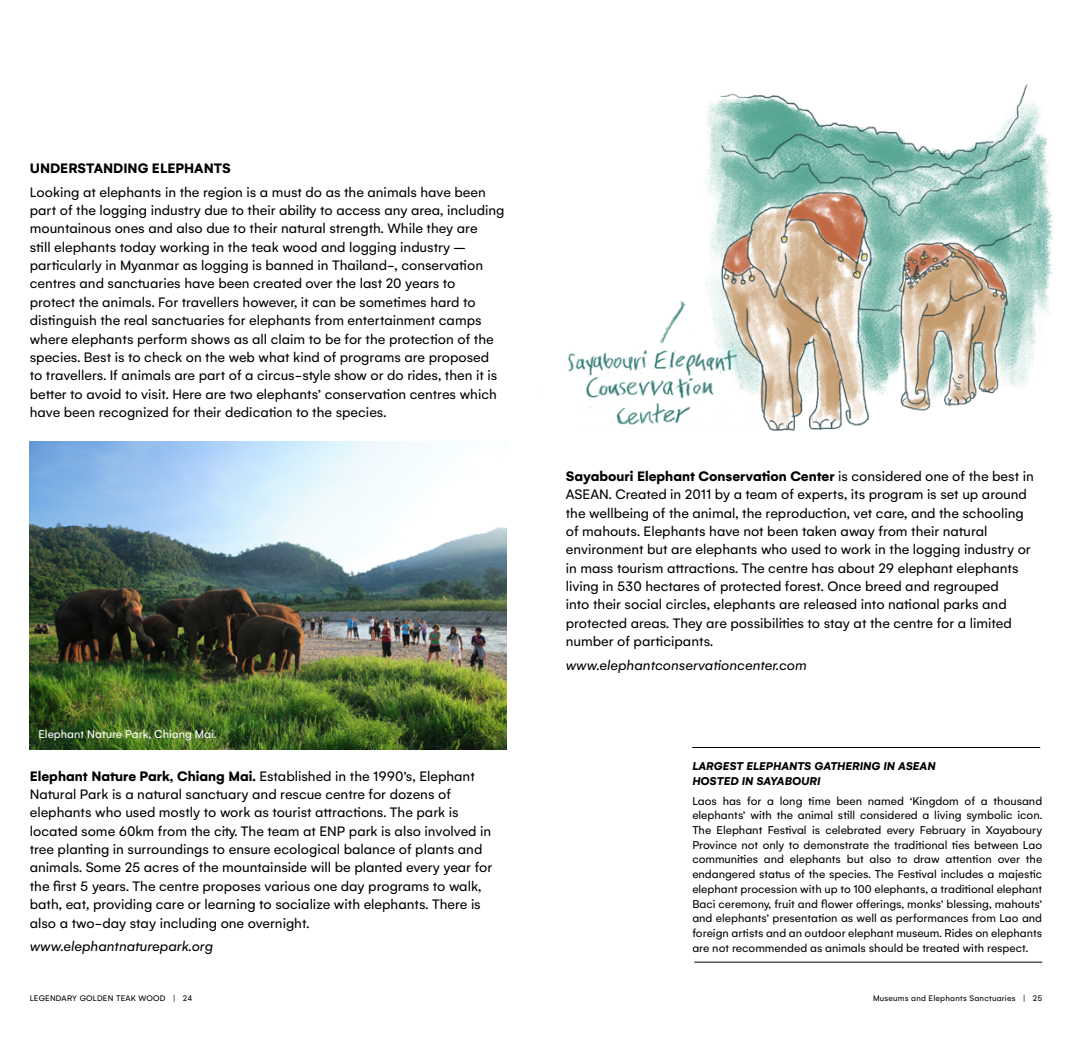
<style>
.page{position:relative;width:1072px;height:1042px;background:#fff}
.page>*{position:absolute;margin:0;border:0;box-sizing:border-box;transform-origin:0 0}
.t1{font:14.88px/18.4px "Gelion";color:#000}
.t2{font:italic 14.88px "Gelion";color:#000}
.t3{font:700 14.88px "Gelion";color:#000}
.t4{font:12.25px/14.7px "Gelion";color:#000;text-align:justify}
.t5{font:italic 700 12.25px/14.7px "Gelion";color:#000}
.t6{font:12.25px "Gelion";color:#fff}
.t7{font:8.75px "Gelion";letter-spacing:.025em;color:#000}
.s1{font-weight:700}
</style>
<div class="page">
<hr style="left:694px;top:961px;width:348px;height:1px;background:#000">
<hr style="left:692px;top:747px;width:348px;height:1px;background:#000">
<img style="left:30px;top:441px;width:476px;height:308px">
<img style="left:705px;top:84px;width:347px;height:347px">
<img style="left:622px;top:345px;width:142px;height:86px">
<svg style="left:568px;top:349px;width:166px;height:75px"></svg>
<img style="left:650px;top:345px;width:52px;height:6px">
<svg style="left:654px;top:301px;width:38px;height:46px"></svg>
<p class="t3" style="left:30px;top:159px;width:203px">UNDERSTANDING ELEPHANTS</p>
<p class="t1" style="left:30px;top:182px;width:476px">Looking at elephants in the region is a must do as the animals have been part of the logging industry due to their ability to access any area, including mountainous ones and also due to their natural strength. While they are<br>still elephants today working in the teak wood and logging industry – particularly in Myanmar as logging is banned in Thailand-, conservation centres and sanctuaries have been created over the last 20 years to protect the animals. For travellers however, it can be sometimes hard to distinguish the real sanctuaries for elephants from entertainment camps where elephants perform shows as all claim to be for the protection of the species. Best is to check on the web what kind of programs are proposed to travellers. If animals are part of a circus-style show or do rides, then it is better to avoid to visit. Here are two elephants’ conservation centres which have been recognized for their dedication to the species.</p>
<p class="t6" style="left:39px;top:727px;width:179px">Elephant Nature Park, Chiang Mai.</p>
<p class="t1" style="left:30px;top:766px;width:464px"><span class="s1">Elephant Nature Park, Chiang Mai.</span> Established in the 1990’s, Elephant Natural Park is a natural sanctuary and rescue centre for dozens of elephants who used mostly to work as tourist attractions. The park is located some 60km from the city. The team at ENP park is also involved in tree planting in surroundings to ensure ecological balance of plants and animals. Some 25 acres of the mountainside will be planted every year for the first 5 years. The centre proposes various one day programs to walk, bath, eat, providing care or learning to socialize with elephants. There is also a two-day stay including one overnight.</p>
<p class="t2" style="left:30px;top:937px;width:185px">www.elephantnaturepark.org</p>
<p class="t1" style="left:566px;top:466px;width:469px"><span class="s1">Sayabouri Elephant Conservation Center</span> is considered one of the best in ASEAN. Created in 2011 by a team of experts, its program is set up around the wellbeing of the animal, the reproduction, vet care, and the schooling of mahouts. Elephants have not been taken away from their natural environment but are elephants who used to work in the logging industry or in mass tourism attractions. The centre has about 29 elephant elephants living in 530 hectares of protected forest. Once breed and regrouped<br>into their social circles, elephants are released into national parks and protected areas. They are possibilities to stay at the centre for a limited number of participants.</p>
<p class="t2" style="left:566px;top:656px;width:242px">www.elephantconservationcenter.com</p>
<p class="t5" style="left:692px;top:759px;width:245px">LARGEST ELEPHANTS GATHERING IN ASEAN<br>HOSTED IN SAYABOURI</p>
<p class="t4" style="left:692px;top:793px;width:351px">Laos has for a long time been named ‘Kingdom of a thousand elephants’ with the animal still considered a living symbolic icon.<br>The Elephant Festival is celebrated every February in Xayaboury Province not only to demonstrate the traditional ties between Lao communities and elephants but also to draw attention over the endangered status of the species. The Festival includes a majestic elephant procession with up to 100 elephants, a traditional elephant Baci ceremony, fruit and flower offerings, monks’ blessing, mahouts’ and elephants’ presentation as well as performances from Lao and foreign artists and an outdoor elephant museum. Rides on elephants are not recommended as animals should be treated with respect.</p>
<p class="t7" style="left:30px;top:993px;width:164px">LEGENDARY GOLDEN TEAK WOOD | 24</p>
<p class="t7" style="left:873px;top:993px;width:171px">Museums and Elephants Sanctuaries | 25</p>
</div>
